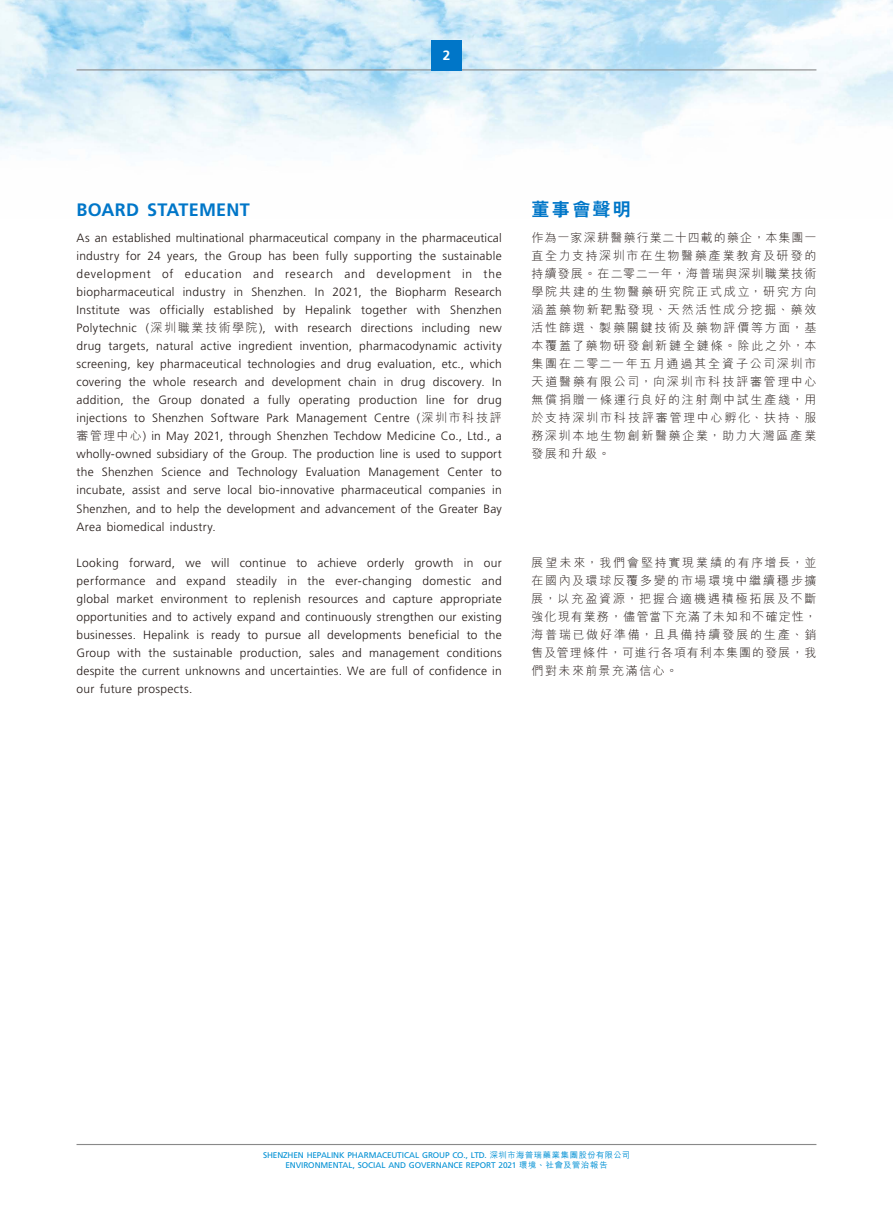
<style>
.page{position:relative;width:893px;height:1212px;background:#fff}
.page>*{position:absolute;margin:0;border:0;box-sizing:border-box;transform-origin:0 0}
.t1{font:700 18px "Frutiger LT Std";letter-spacing:.01em;color:#0076c8}
.t2{font:800 18px "C Hei 2 HK";letter-spacing:.13em;color:#0076c8}
.t3{font:700 13.5px "Frutiger LT Std";color:#fff}
.t4{font:300 12px/18px "Frutiger LT Std";letter-spacing:.015em;color:#231916;text-align:justify}
.t5{font:300 12px/18px "M Hei HK";letter-spacing:.135em;color:#231916;text-align:justify}
.t6{font:8.25px/10.5px "Frutiger LT Std";letter-spacing:-.01em;color:#0090d4;text-align:center}
.s1{font-family:"M Hei HK"}
.s2{font-family:"M Hei HK";font-weight:500}
</style>
<div class="page">
<img style="left:0;top:0;width:893px;height:1145px">
<hr style="left:77px;top:69px;width:739px;height:1px;background:#898989">
<hr style="left:77px;top:1144px;width:739px;height:1px;background:#898989">
<div style="left:431px;top:40px;width:30px;height:30px;background:#0076c8"></div>
<p class="t3" style="left:443px;top:47px;width:9px">2</p>
<h1 class="t1" style="left:77px;top:199px;width:175px">BOARD STATEMENT</h1>
<p class="t4" style="left:77px;top:229px;width:427px">As an established multinational pharmaceutical company in the pharmaceutical industry for 24 years, the Group has been fully supporting the sustainable development of education and research and development in the biopharmaceutical industry in Shenzhen. In 2021, the Biopharm Research Institute was officially established by Hepalink together with Shenzhen Polytechnic (<span class="s1">深圳職業技術學院</span>), with research directions including new drug targets, natural active ingredient invention, pharmacodynamic activity screening, key pharmaceutical technologies and drug evaluation, etc., which covering the whole research and development chain in drug discovery. In addition, the Group donated a fully operating production line for drug injections to Shenzhen Software Park Management Centre (<span class="s1">深圳市科技評審管理中心</span>) in May 2021, through Shenzhen Techdow Medicine Co., Ltd., a wholly-owned subsidiary of the Group. The production line is used to support the Shenzhen Science and Technology Evaluation Management Center to incubate, assist and serve local bio-innovative pharmaceutical companies in Shenzhen, and to help the development and advancement of the Greater Bay Area biomedical industry.</p>
<p class="t4" style="left:77px;top:553px;width:427px">Looking forward, we will continue to achieve orderly growth in our performance and expand steadily in the ever-changing domestic and global market environment to replenish resources and capture appropriate opportunities and to actively expand and continuously strengthen our existing businesses. Hepalink is ready to pursue all developments beneficial to the Group with the sustainable production, sales and management conditions despite the current unknowns and uncertainties. We are full of confidence in our future prospects.</p>
<h1 class="t2" style="left:531px;top:200px;width:101px">董事會聲明</h1>
<p class="t5" style="left:531px;top:229px;width:286px">作為一家深耕醫藥行業二十四載的藥企，本集團一直全力支持深圳市在生物醫藥產業教育及研發的持續發展。在二零二一年，海普瑞與深圳職業技術學院共建的生物醫藥研究院正式成立，研究方向涵蓋藥物新靶點發現、天然活性成分挖掘、藥效活性篩選、製藥關鍵技術及藥物評價等方面，基本覆蓋了藥物研發創新鏈全鏈條。除此之外，本集團在二零二一年五月通過其全資子公司深圳市天道醫藥有限公司，向深圳市科技評審管理中心無償捐贈一條運行良好的注射劑中試生產綫，用於支持深圳市科技評審管理中心孵化、扶持、服務深圳本地生物創新醫藥企業，助力大灣區產業發展和升級。</p>
<p class="t5" style="left:531px;top:553px;width:286px">展望未來，我們會堅持實現業績的有序增長，並在國內及環球反覆多變的市場環境中繼續穩步擴展，以充盈資源，把握合適機遇積極拓展及不斷強化現有業務，儘管當下充滿了未知和不確定性，海普瑞已做好準備，且具備持續發展的生產、銷售及管理條件，可進行各項有利本集團的發展，我們對未來前景充滿信心。</p>
<p class="t6" style="left:263px;top:1149px;width:368px">SHENZHEN HEPALINK PHARMACEUTICAL GROUP CO., LTD. <span class="s2">深圳市海普瑞藥業集團股份有限公司<br></span>ENVIRONMENTAL, SOCIAL AND GOVERNANCE REPORT 2021 <span class="s2">環境、社會及管治報告</span></p>
</div>
